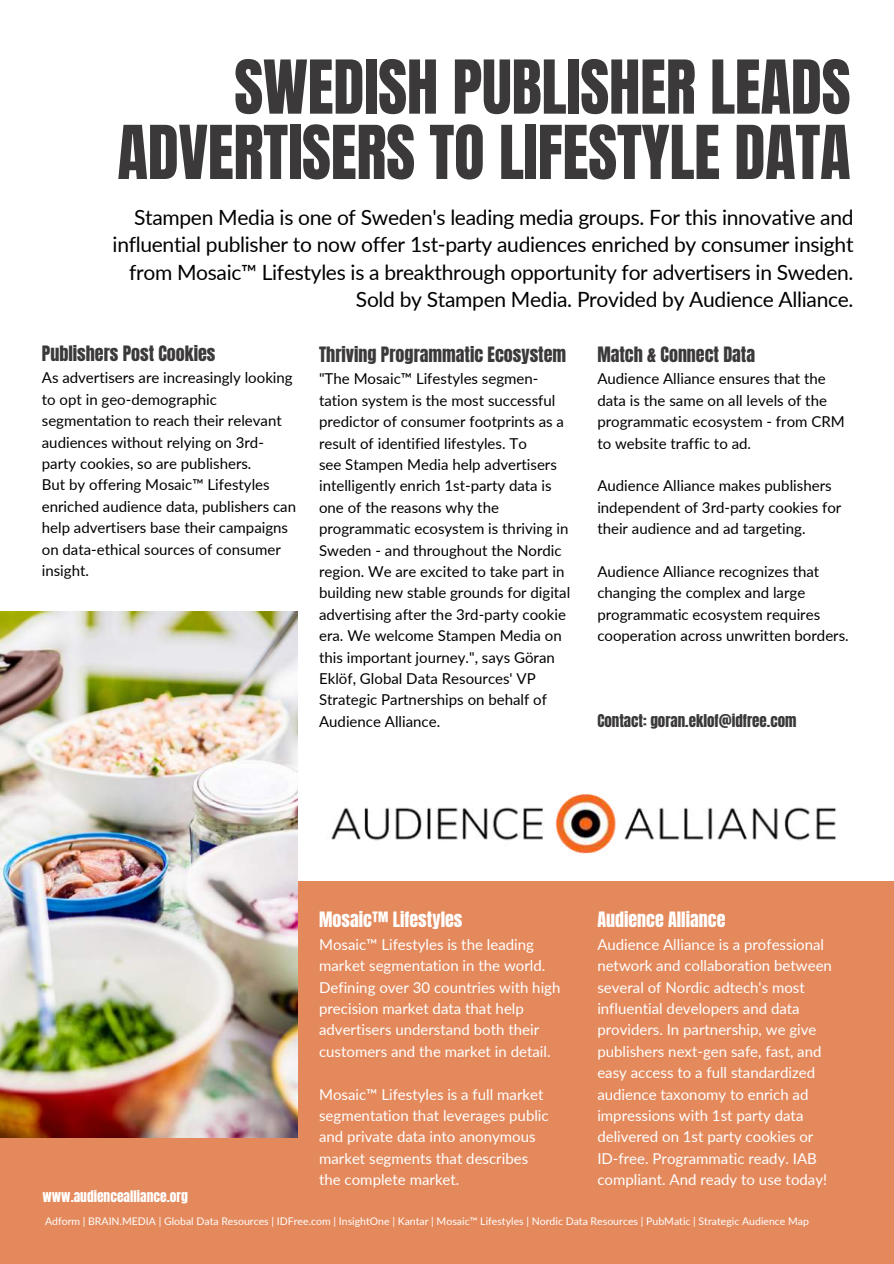
<style>
.page{position:relative;width:894px;height:1264px;background:#fff}
.page>*{position:absolute;margin:0;border:0;box-sizing:border-box;transform-origin:0 0}
.t1{font:63px/65.2px "Anton";letter-spacing:-.005em;color:#3b3939;text-align:right}
.t2{font:21px/27px "Lato";letter-spacing:-.015em;color:#000;text-align:right}
.t3{font:18px "Anton";color:#3b3939}
.t4{font:18px "Anton";color:#fff}
.t5{font:15px/21.5px "Lato";color:#000}
.t6{font:15px/21.5px "Lato";color:#fff}
.t7{font:15px "Anton";color:#3b3939}
.t8{font:13.5px "Anton";color:#fff}
.t9{font:10.5px "Lato";color:#fff}
</style>
<div class="page">
<div style="left:0;top:880px;width:893px;height:383px;background:#e4895c"></div>
<img style="left:0;top:611px;width:297px;height:526px">
<img style="left:331px;top:793px;width:506px;height:61px">
<h1 class="t1" style="left:117px;top:55px;width:734px">SWEDISH PUBLISHER LEADS<br>ADVERTISERS TO LIFESTYLE DATA</h1>
<p class="t2" style="left:113px;top:204px;width:742px">Stampen Media is one of Sweden's leading media groups. For this innovative and influential publisher to now offer 1st-party audiences enriched by consumer insight from Mosaic™ Lifestyles is a breakthrough opportunity for advertisers in Sweden.<br>Sold by Stampen Media. Provided by Audience Alliance.</p>
<p class="t3" style="left:319px;top:341px;width:248px">Thriving Programmatic Ecosystem</p>
<p class="t5" style="left:319px;top:368px;width:253px">"The Mosaic™ Lifestyles segmen&shy;tation system is the most successful predictor of consumer footprints as a result of identified lifestyles. To<br>see Stampen Media help advertisers intelligently enrich 1st-party data is one of the reasons why the programmatic ecosystem is thriving in Sweden - and throughout the Nordic region. We are excited to take part in building new stable grounds for digital advertising after the 3rd-party cookie era. We welcome Stampen Media on this important journey.", says Göran Eklöf, Global Data Resources' VP Strategic Partnerships on behalf of Audience Alliance.</p>
<p class="t3" style="left:42px;top:340px;width:175px">Publishers Post Cookies</p>
<p class="t5" style="left:42px;top:367px;width:255px">As advertisers are increasingly looking to opt in geo-demographic segmentation to reach their relevant audiences without relying on 3rd&shy;party cookies, so are publishers.<br>But by offering Mosaic™ Lifestyles enriched audience data, publishers can help advertisers base their campaigns on data-ethical sources of consumer insight.</p>
<p class="t3" style="left:597px;top:341px;width:159px">Match &amp; Connect Data</p>
<p class="t5" style="left:597px;top:368px;width:249px">Audience Alliance ensures that the data is the same on all levels of the programmatic ecosystem - from CRM to website traffic to ad.</p>
<p class="t5" style="left:597px;top:475px;width:245px">Audience Alliance makes publishers independent of 3rd-party cookies for their audience and ad targeting.</p>
<p class="t5" style="left:597px;top:560px;width:253px">Audience Alliance recognizes that changing the complex and large programmatic ecosystem requires cooperation across unwritten borders.</p>
<p class="t7" style="left:597px;top:709px;width:201px">Contact: goran.eklof@idfree.com</p>
<p class="t8" style="left:42px;top:1186px;width:147px">www.audiencealliance.org</p>
<p class="t4" style="left:319px;top:906px;width:145px">Mosaic™ Lifestyles</p>
<p class="t6" style="left:319px;top:933px;width:243px">Mosaic™ Lifestyles is the leading market segmentation in the world.<br>Defining over 30 countries with high precision market data that help advertisers understand both their customers and the market in detail.</p>
<p class="t6" style="left:319px;top:1083px;width:231px">Mosaic™ Lifestyles is a full market segmentation that leverages public and private data into anonymous market segments that describes the complete market.</p>
<p class="t4" style="left:597px;top:906px;width:130px">Audience Alliance</p>
<p class="t6" style="left:597px;top:933px;width:236px">Audience Alliance is a professional network and collaboration between several of Nordic adtech's most influential developers and data providers. In partnership, we give publishers next-gen safe, fast, and easy access to a full standardized audience taxonomy to enrich ad impressions with 1st party data delivered on 1st party cookies or ID-free. Programmatic ready. IAB compliant. And ready to use today!</p>
<p class="t9" style="left:45px;top:1214px;width:765px">Adform | BRAIN.MEDIA | Global Data Resources | IDFree.com | InsightOne | Kantar | Mosaic™ Lifestyles | Nordic Data Resources | PubMatic | Strategic Audience Map</p>
</div>
